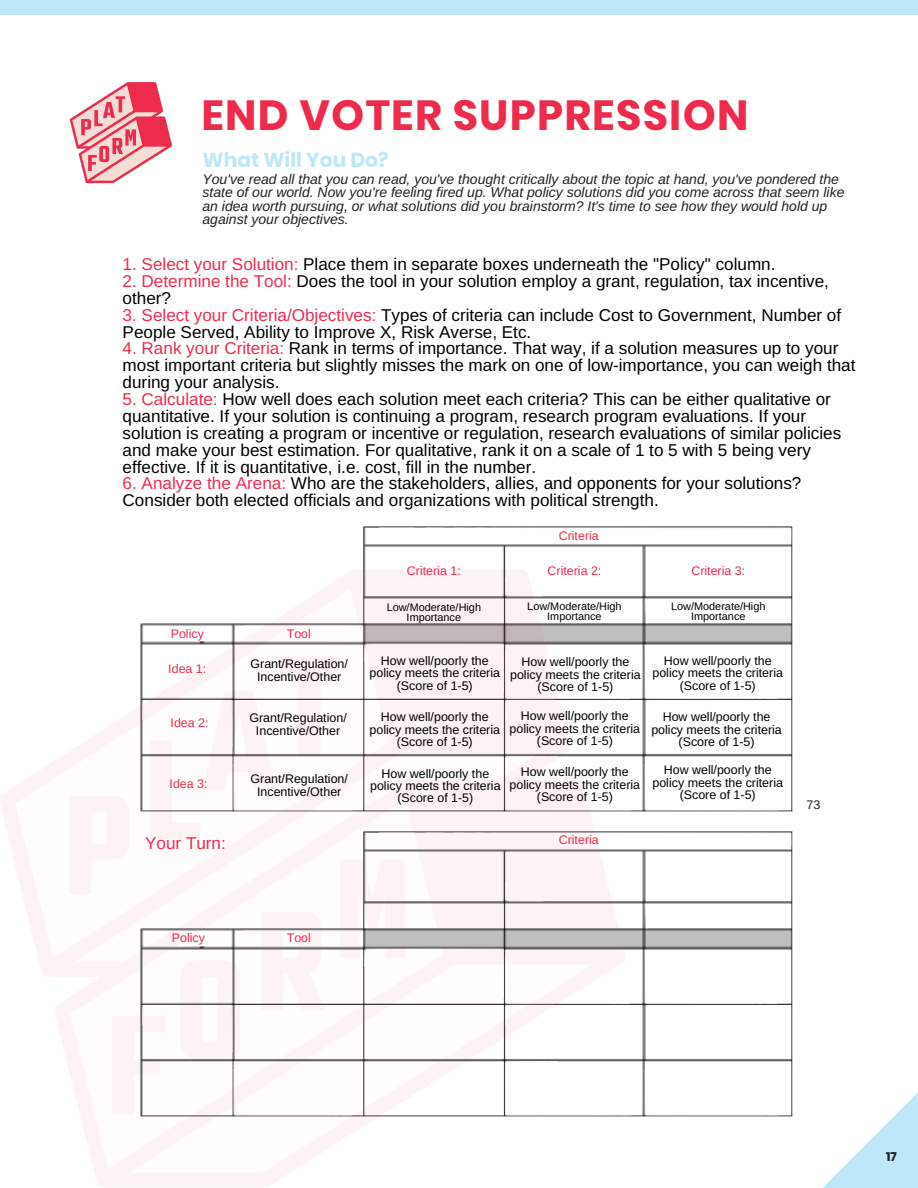
<style>
.page{position:relative;width:918px;height:1188px;background:#fff}
.page>*{position:absolute;margin:0;border:0;box-sizing:border-box;transform-origin:0 0}
.t1{font:700 42px "Poppins";letter-spacing:.03em;color:#ee2b4d}
.t2{font:700 20.25px "Poppins";color:#bee7f8}
.t3{font:17.1px/16.8px "Arimo";color:#000}
.t4{font:17.1px "Arimo";color:#ee2b4d}
.t5{font:italic 13.95px/13.5px "Arimo";color:#222}
.t6{font:12.45px/12.3px "Arimo";color:#000;text-align:center}
.t7{font:12.45px "Arimo";color:#ee2b4d}
.t8{font:700 12.45px "Poppins";color:#222}
.t9{font:12.45px "Arimo";color:#222}
.t10{font:10.95px/10.2px "Arimo";color:#000;text-align:center}
.s1{color:#ee2b4d}
</style>
<div class="page">
<img style="left:69px;top:82px;width:103px;height:102px">
<img style="left:704px;top:526px;width:89px;height:266px">
<img style="left:0;top:526px;width:704px;height:661px">
<div style="left:0;top:0;width:918px;height:15px;background:#bee7f8"></div>
<img style="left:112px;top:792px;width:681px;height:374px">
<svg style="left:822px;top:1092px;width:96px;height:96px"></svg>
<h1 class="t1" style="left:201px;top:86px;width:549px">END VOTER SUPPRESSION</h1>
<p class="t2" style="left:202px;top:145px;width:188px">What Will You Do?</p>
<p class="t5" style="left:202px;top:172px;width:643px">You've read all that you can read, you've thought critically about the topic at hand, you've pondered the state of our world. Now you're feeling fired up. What policy solutions did you come across that seem like an idea worth pursuing, or what solutions did you brainstorm? It's time to see how they would hold up against your objectives.</p>
<p class="t3" style="left:123px;top:256px;width:654px"><span class="s1">1. Select your Solution:</span> Place them in separate boxes underneath the "Policy" column.</p>
<p class="t3" style="left:123px;top:273px;width:708px"><span class="s1">2. Determine the Tool:</span> Does the tool in your solution employ a grant, regulation, tax incentive, other?</p>
<p class="t3" style="left:123px;top:306px;width:720px"><span class="s1">3. Select your Criteria/Objectives:</span> Types of criteria can include Cost to Government, Number of<br>People Served, Ability to Improve X, Risk Averse, Etc.</p>
<p class="t3" style="left:123px;top:340px;width:734px"><span class="s1">4. Rank your Criteria:</span> Rank in terms of importance. That way, if a solution measures up to your most important criteria but slightly misses the mark on one of low-importance, you can weigh that during your analysis.</p>
<p class="t3" style="left:123px;top:391px;width:720px"><span class="s1">5. Calculate:</span> How well does each solution meet each criteria? This can be either qualitative or quantitative. If your solution is continuing a program, research program evaluations. If your solution is creating a program or incentive or regulation, research evaluations of similar policies and make your best estimation. For qualitative, rank it on a scale of 1 to 5 with 5 being very effective. If it is quantitative, i.e. cost, fill in the number.</p>
<p class="t3" style="left:123px;top:475px;width:680px"><span class="s1">6. Analyze the Arena:</span> Who are the stakeholders, allies, and opponents for your solutions?<br>Consider both elected officials and organizations with political strength.</p>
<p class="t7" style="left:559px;top:529px;width:42px">Criteria</p>
<p class="t7" style="left:171px;top:627px;width:35px">Policy</p>
<p class="t7" style="left:287px;top:627px;width:26px">Tool</p>
<p class="t6" style="left:251px;top:658px;width:99px">Grant/Regulation/<br>Incentive/Other</p>
<p class="t6" style="left:249px;top:712px;width:99px">Grant/Regulation/<br>Incentive/Other</p>
<p class="t6" style="left:251px;top:773px;width:99px">Grant/Regulation/<br>Incentive/Other</p>
<p class="t7" style="left:168px;top:662px;width:39px">Idea 1:</p>
<p class="t7" style="left:171px;top:716px;width:39px">Idea 2:</p>
<p class="t7" style="left:170px;top:776px;width:39px">Idea 3:</p>
<p class="t4" style="left:145px;top:834px;width:82px">Your Turn:</p>
<p class="t7" style="left:407px;top:564px;width:55px">Criteria 1:</p>
<p class="t7" style="left:548px;top:564px;width:55px">Criteria 2:</p>
<p class="t7" style="left:691px;top:564px;width:55px">Criteria 3:</p>
<p class="t10" style="left:387px;top:602px;width:96px">Low/Moderate/High<br>Importance</p>
<p class="t10" style="left:527px;top:601px;width:96px">Low/Moderate/High<br>Importance</p>
<p class="t10" style="left:671px;top:601px;width:96px">Low/Moderate/High<br>Importance</p>
<p class="t6" style="left:370px;top:655px;width:132px">How well/poorly the policy meets the criteria (Score of 1-5)</p>
<p class="t6" style="left:510px;top:656px;width:132px">How well/poorly the policy meets the criteria (Score of 1-5)</p>
<p class="t6" style="left:652px;top:655px;width:132px">How well/poorly the policy meets the criteria (Score of 1-5)</p>
<p class="t6" style="left:651px;top:711px;width:132px">How well/poorly the policy meets the criteria (Score of 1-5)</p>
<p class="t6" style="left:652px;top:764px;width:132px">How well/poorly the policy meets the criteria (Score of 1-5)</p>
<p class="t6" style="left:370px;top:711px;width:132px">How well/poorly the policy meets the criteria (Score of 1-5)</p>
<p class="t6" style="left:510px;top:710px;width:132px">How well/poorly the policy meets the criteria (Score of 1-5)</p>
<p class="t6" style="left:510px;top:766px;width:132px">How well/poorly the policy meets the criteria (Score of 1-5)</p>
<p class="t6" style="left:370px;top:767px;width:132px">How well/poorly the policy meets the criteria (Score of 1-5)</p>
<p class="t7" style="left:559px;top:833px;width:42px">Criteria</p>
<p class="t9" style="left:806px;top:798px;width:15px">73</p>
<p class="t7" style="left:172px;top:931px;width:35px">Policy</p>
<p class="t7" style="left:287px;top:931px;width:26px">Tool</p>
<p class="t8" style="left:886px;top:1148px;width:12px">17</p>
</div>
